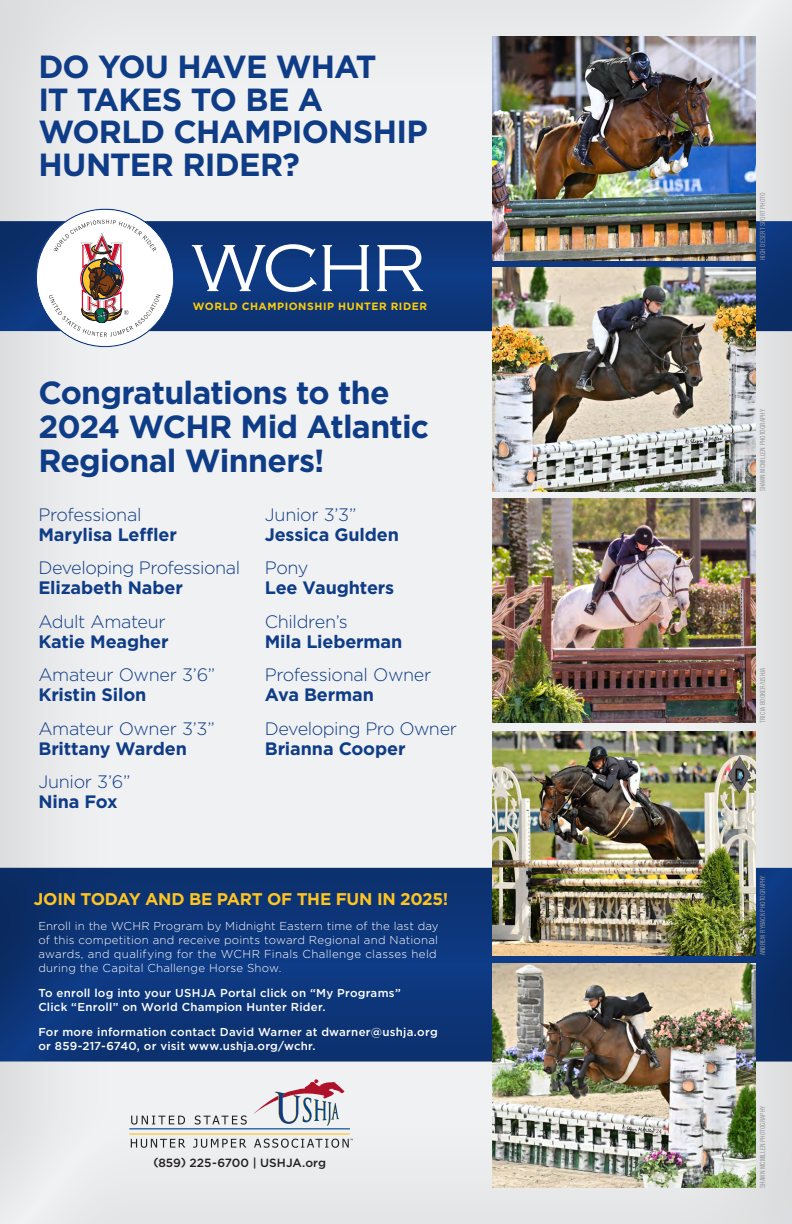
<style>
.page{position:relative;width:792px;height:1224px;background:#fff}
.page>*{position:absolute;margin:0;border:0;box-sizing:border-box;transform-origin:0 0}
.t1{font:300 69.1px "Copperplate";color:#fff}
.t2{font:700 32px/33px "Gotham";letter-spacing:-.025em;color:#0f3c87}
.t3{font:300 18px/20px "Gotham";letter-spacing:-.025em;color:#0f3c87}
.t4{font:700 18px/20px "Gotham";letter-spacing:-.01em;color:#0f3c87}
.t5{font:700 16.9px "Gotham";letter-spacing:-.02em;color:#fec422}
.t6{font:500 11.9px "Gotham";letter-spacing:.005em;color:#231f20}
.t7{font:300 11.5px/14px "Gotham";letter-spacing:.02em;color:#fff}
.t8{font:500 11.5px/14px "Gotham";letter-spacing:.02em;color:#fff}
.t9{font:700 10.5px "Gotham";letter-spacing:.05em;color:#fdcc09}
.t10{font:7px "Trade Gothic LT Std Cn 18";color:#939598}
.s1{font-weight:300}
.s2{font-weight:700}
</style>
<div class="page">
<div style="left:0;top:0;width:792px;height:1224px;background:#231f20;opacity:.5"></div>
<div style="left:0;top:216px;width:792px;height:116px;background:#231f20;opacity:.5"></div>
<div style="left:0;top:864px;width:792px;height:199px;background:#231f20;opacity:.5"></div>
<hr style="left:129px;top:1133px;width:221px;height:2px;background:#fec422">
<svg style="left:253px;top:1079px;width:92px;height:47px"></svg>
<svg style="left:131px;top:1116px;width:54px;height:9px"></svg>
<svg style="left:195px;top:1115px;width:52px;height:10px"></svg>
<svg style="left:131px;top:1139px;width:55px;height:9px"></svg>
<svg style="left:193px;top:1139px;width:53px;height:9px"></svg>
<hr style="left:129px;top:1128px;width:221px;height:1px;background:#01468c">
<svg style="left:254px;top:1139px;width:99px;height:9px"></svg>
<img style="left:492px;top:36px;width:264px;height:224px">
<div style="left:34px;top:207px;width:140px;height:139px;background:#fff;opacity:.75"></div>
<div style="left:36px;top:209px;width:138px;height:139px;background:#231f20;opacity:.48"></div>
<img style="left:492px;top:267px;width:264px;height:224px">
<img style="left:492px;top:498px;width:264px;height:225px">
<img style="left:492px;top:731px;width:264px;height:224px">
<img style="left:492px;top:964px;width:264px;height:224px">
<h2 class="t2" style="left:38px;top:49px;width:391px">DO YOU HAVE WHAT<br>IT TAKES TO BE A<br>WORLD CHAMPIONSHIP<br>HUNTER RIDER?</h2>
<h1 class="t1" style="left:192px;top:231px;width:235px">WCHR</h1>
<p class="t9" style="left:193px;top:299px;width:236px">WORLD CHAMPIONSHIP HUNTER RIDER</p>
<p class="t2" style="left:38px;top:376px;width:392px;line-height:34px">Congratulations to the<br>2024 WCHR Mid Atlantic<br>Regional Winners!</p>
<p class="t4" style="left:38px;top:504px;width:140px"><span class="s1">Professional<br></span>Marylisa Leffler</p>
<p class="t3" style="left:38px;top:557px;width:203px">Developing Professional<br><span class="s2">Elizabeth Naber</span></p>
<p class="t3" style="left:38px;top:611px;width:132px">Adult Amateur<br><span class="s2">Katie Meagher</span></p>
<p class="t3" style="left:38px;top:664px;width:179px">Amateur Owner 3’6”<br><span class="s2">Kristin Silon</span></p>
<p class="t3" style="left:38px;top:718px;width:178px">Amateur Owner 3’3”<br><span class="s2">Brittany Warden</span></p>
<p class="t3" style="left:38px;top:771px;width:94px">Junior 3’6”<br><span class="s2">Nina Fox</span></p>
<p class="t4" style="left:265px;top:504px;width:136px"><span class="s1">Junior 3’3”<br></span>Jessica Gulden</p>
<p class="t4" style="left:265px;top:558px;width:131px"><span class="s1">Pony<br></span>Lee Vaughters</p>
<p class="t4" style="left:265px;top:611px;width:139px"><span class="s1">Children’s<br></span>Mila Lieberman</p>
<p class="t3" style="left:265px;top:664px;width:168px">Professional Owner<br><span class="s2">Ava Berman</span></p>
<p class="t3" style="left:265px;top:718px;width:194px">Developing Pro Owner<br><span class="s2">Brianna Cooper</span></p>
<h3 class="t5" style="left:34px;top:888px;width:416px">JOIN TODAY AND BE PART OF THE FUN IN 2025!</h3>
<p class="t7" style="left:38px;top:918px;width:402px">Enroll in the WCHR Program by Midnight Eastern time of the last day of this competition and receive points toward Regional and National awards, and qualifying for the WCHR Finals Challenge classes held during the Capital Challenge Horse Show.</p>
<p class="t8" style="left:38px;top:986px;width:364px">To enroll log into your USHJA Portal click on “My Programs”<br>Click “Enroll” on World Champion Hunter Rider.</p>
<p class="t8" style="left:38px;top:1024px;width:401px">For more information contact David Warner at dwarner@ushja.org or 859-217-6740, or visit www.ushja.org/wchr.</p>
<p class="t6" style="left:153px;top:1155px;width:174px">(859) 225-6700 | USHJA.org</p>
<p class="t10" style="left:758px;top:260px;width:69px;rotate:-90deg">HIGH DESERT SPORT PHOTO</p>
<p class="t10" style="left:758px;top:491px;width:84px;rotate:-90deg">SHAWN MCMILLEN PHOTOGRAPHY</p>
<p class="t10" style="left:758px;top:723px;width:56px;rotate:-90deg">TRICIA BOOKER/USHJA</p>
<p class="t10" style="left:758px;top:955px;width:81px;rotate:-90deg">ANDREW RYBACK PHOTOGRAPHY</p>
<p class="t10" style="left:758px;top:1188px;width:84px;rotate:-90deg">SHAWN MCMILLEN PHOTOGRAPHY</p>
</div>
